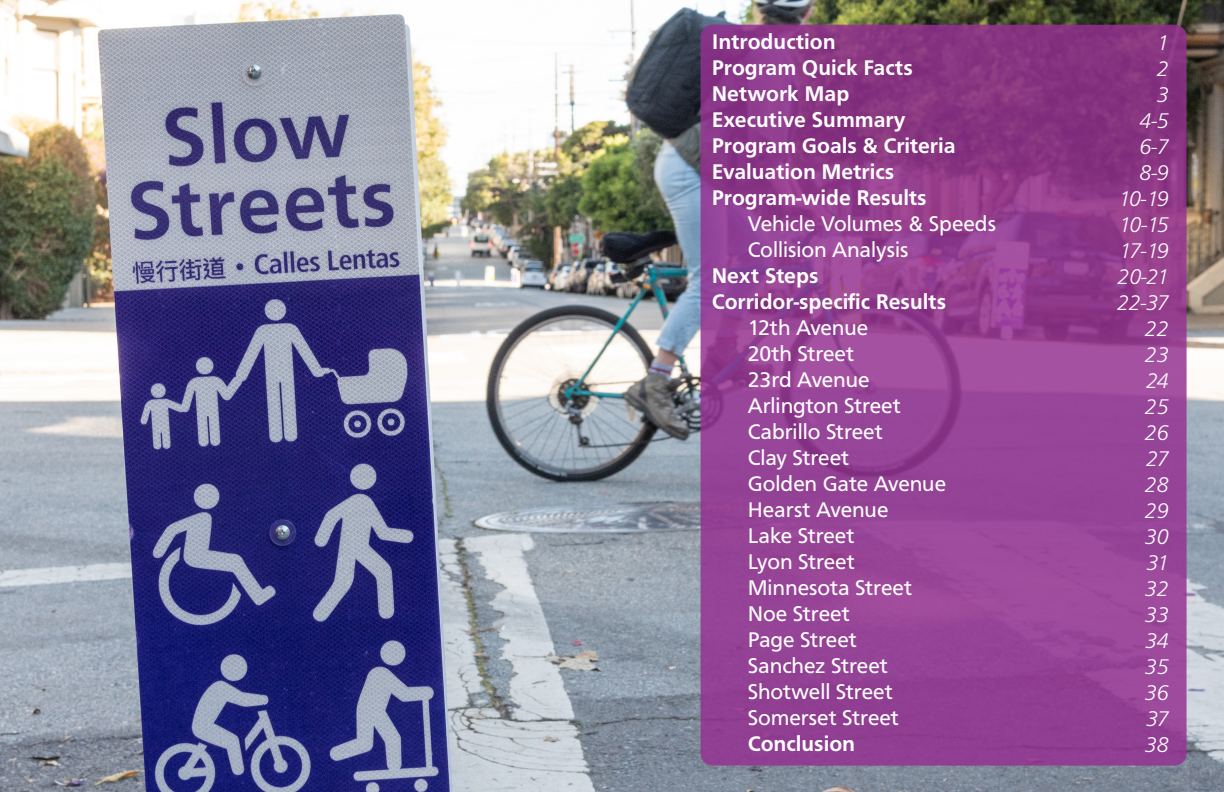
<style>
.page{position:relative;width:1224px;height:792px;background:#fff}
.page>*{position:absolute;margin:0;border:0;box-sizing:border-box;transform-origin:0 0}
.t1{font:22px/26px "Graphein Pro";color:#fff}
.t2{font:700 22px/26px "Graphein Pro";color:#fff}
.t3{font:italic 300 22px/26px "Graphein Pro";color:#fff;text-align:right}
</style>
<div class="page">
<img style="left:0;top:0;width:1224px;height:792px">
<svg style="left:701px;top:25px;width:486px;height:741px;background:#934091"></svg>
<p class="t2" style="left:712px;top:29px;width:245px">Introduction<br>Program Quick Facts<br>Network Map<br>Executive Summary<br>Program Goals &amp; Criteria<br>Evaluation Metrics<br>Program-wide Results</p>
<p class="t1" style="left:748px;top:211px;width:250px">Vehicle Volumes &amp; Speeds<br>Collision Analysis</p>
<p class="t2" style="left:712px;top:263px;width:236px">Next Steps<br>Corridor-specific Results</p>
<p class="t1" style="left:748px;top:315px;width:200px">12th Avenue<br>20th Street<br>23rd Avenue<br>Arlington Street<br>Cabrillo Street<br>Clay Street<br>Golden Gate Avenue<br>Hearst Avenue<br>Lake Street<br>Lyon Street<br>Minnesota Street<br>Noe Street<br>Page Street<br>Sanchez Street<br>Shotwell Street<br>Somerset Street</p>
<p class="t2" style="left:748px;top:731px;width:109px">Conclusion</p>
<p class="t3" style="left:1117px;top:30px;width:53px">1<br>2<br>3<br>4-5<br>6-7<br>8-9<br>10-19<br>10-15<br>17-19<br>20-21<br>22-37<br>22<br>23<br>24<br>25<br>26<br>27<br>28<br>29<br>30<br>31<br>32<br>33<br>34<br>35<br>36<br>37<br>38</p>
</div>
